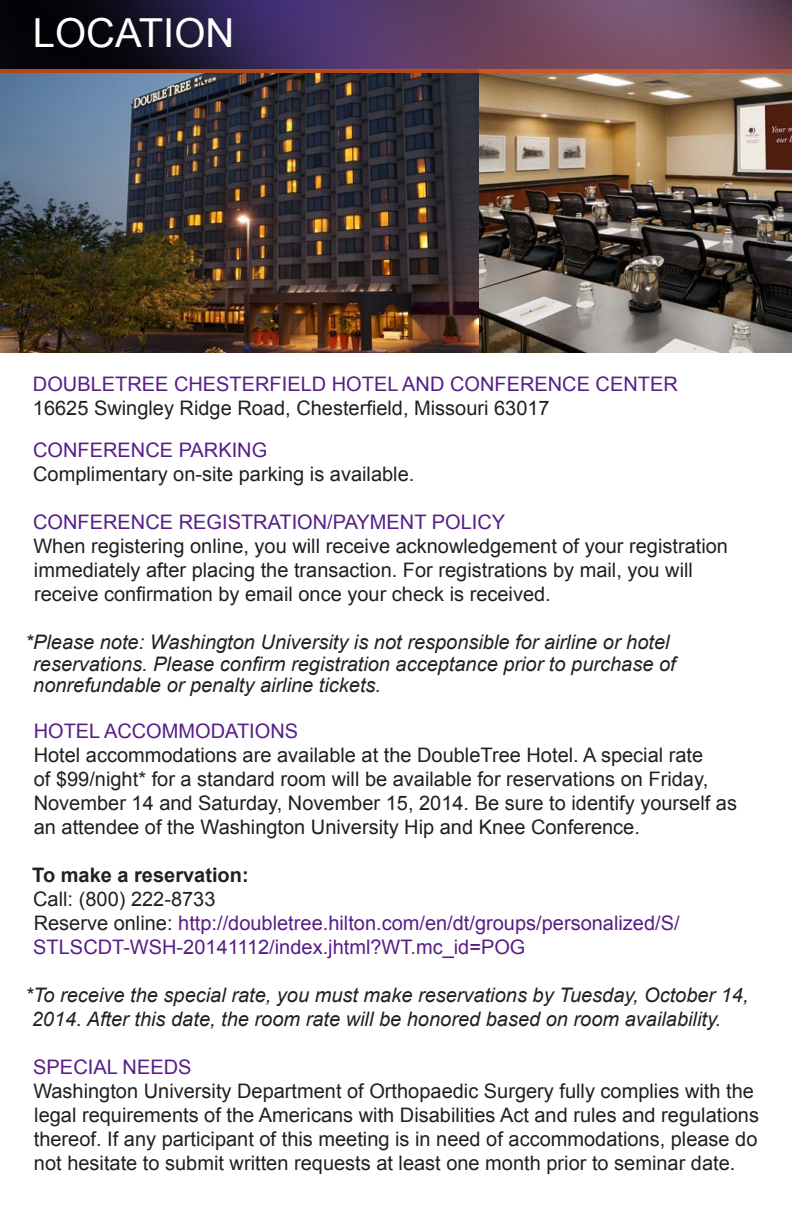
<style>
.page{position:relative;width:792px;height:1224px;background:#fff}
.page>*{position:absolute;margin:0;border:0;box-sizing:border-box;transform-origin:0 0}
.t1{font:40px "Arial";color:#fff}
.t2{font:20px/24px "Arial";color:#231f20}
.t3{font:italic 20px/21.6px "Arial";color:#231f20}
.t4{font:20px/24px "Arial";color:#581d87}
.t5{font:700 20px "Arial";color:#231f20}
.s1{color:#231f20}
</style>
<div class="page">
<img style="left:0;top:0;width:792px;height:69px">
<img style="left:479px;top:73px;width:313px;height:279px">
<img style="left:0;top:73px;width:479px;height:279px">
<svg style="left:0;top:69px;width:792px;height:4px;background:#bc501e"></svg>
<p class="t1" style="left:33px;top:7px;width:203px">LOCATION</p>
<p class="t4" style="left:33px;top:373px;width:646px">DOUBLETREE CHESTERFIELD HOTEL AND CONFERENCE CENTER</p>
<p class="t2" style="left:33px;top:397px;width:518px">16625 Swingley Ridge Road, Chesterfield, Missouri 63017</p>
<p class="t4" style="left:33px;top:438px;width:236px">CONFERENCE PARKING</p>
<p class="t2" style="left:33px;top:462px;width:383px">Complimentary on-site parking is available.</p>
<p class="t4" style="left:33px;top:510px;width:473px">CONFERENCE REGISTRATION/PAYMENT POLICY</p>
<p class="t2" style="left:33px;top:534px;width:696px">When registering online, you will receive acknowledgement of your registration immediately after placing the transaction. For registrations by mail, you will receive confirmation by email once your check is received.</p>
<p class="t3" style="left:33px;top:632px;width:644px;text-indent:-8px">*Please note: Washington University is not responsible for airline or hotel reservations. Please confirm registration acceptance prior to purchase of nonrefundable or penalty airline tickets.</p>
<p class="t4" style="left:34px;top:719px;width:266px">HOTEL ACCOMMODATIONS</p>
<p class="t2" style="left:34px;top:743px;width:705px">Hotel accommodations are available at the DoubleTree Hotel. A special rate<br>of $99/night* for a standard room will be available for reservations on Friday, November 14 and Saturday, November 15, 2014. Be sure to identify yourself as an attendee of the Washington University Hip and Knee Conference.</p>
<p class="t5" style="left:32px;top:862px;width:218px">To make a reservation:</p>
<p class="t2" style="left:33px;top:887px;width:184px">Call: (800) 222-8733</p>
<p class="t4" style="left:33px;top:911px;width:648px"><span class="s1">Reserve online:</span> http://doubletree.hilton.com/en/dt/groups/personalized/S/<br>STLSCDT-WSH-20141112/index.jhtml?WT.mc_id=POG</p>
<p class="t3" style="left:32px;top:983px;width:718px;line-height:24px;text-indent:-7px">*To receive the special rate, you must make reservations by Tuesday, October 14,<br>2014. After this date, the room rate will be honored based on room availability.</p>
<p class="t4" style="left:33px;top:1055px;width:160px">SPECIAL NEEDS</p>
<p class="t2" style="left:33px;top:1079px;width:727px">Washington University Department of Orthopaedic Surgery fully complies with the legal requirements of the Americans with Disabilities Act and rules and regulations thereof. If any participant of this meeting is in need of accommodations, please do not hesitate to submit written requests at least one month prior to seminar date.</p>
</div>
